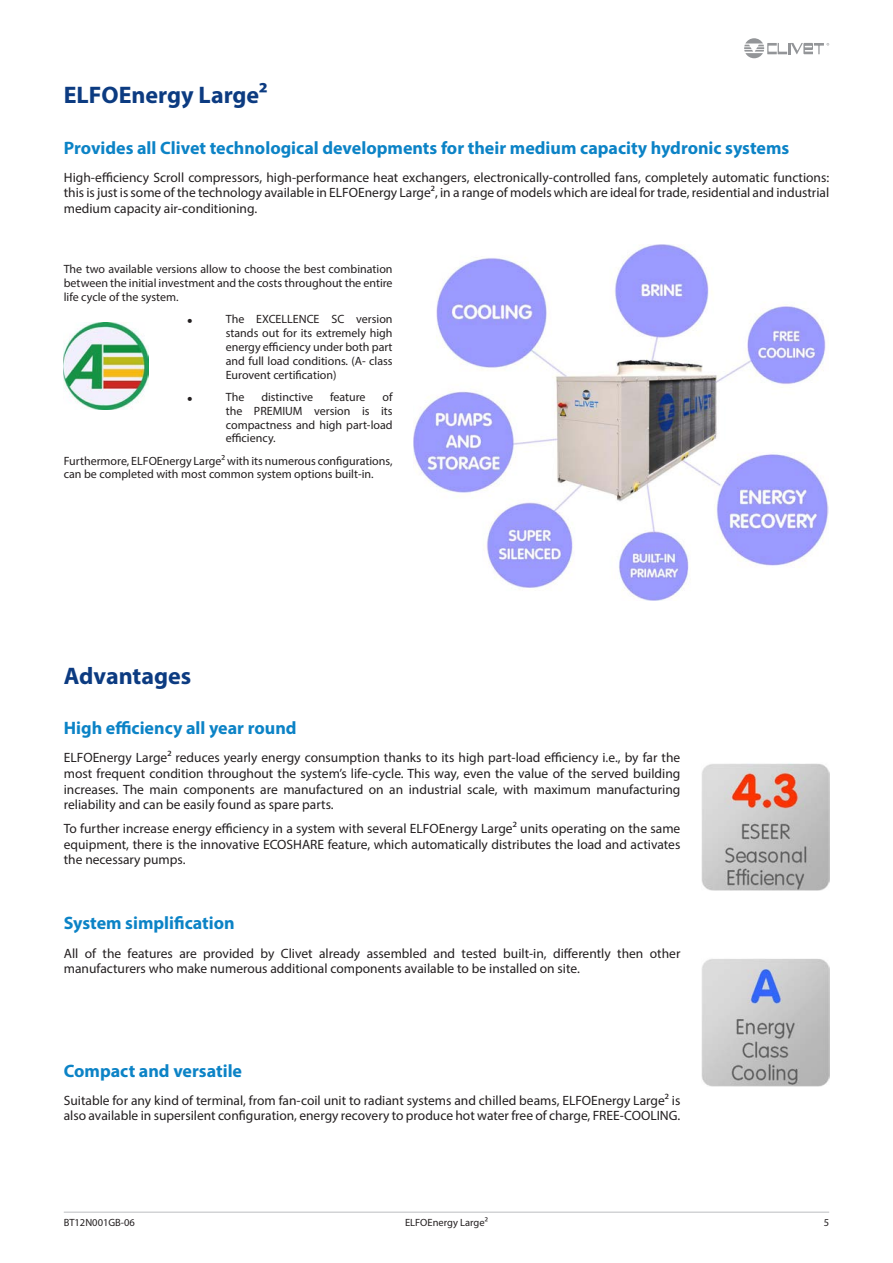
<style>
.page{position:relative;width:893px;height:1263px;background:#fff}
.page>*{position:absolute;margin:0;border:0;box-sizing:border-box;transform-origin:0 0}
.t1{font:700 24px "Myriad Pro";color:#0c3b81}
.t2{font:700 18px "Myriad Pro";color:#0c83c6}
.t3{font:13.5px/15.5px "Myriad Pro";color:#231f20;text-align:justify}
.t4{font:12px/13.8px "Myriad Pro";color:#231f20;text-align:justify}
.t5{font:10.5px "Myriad Pro";color:#231f20}
.s1{font-size:19.5px}
</style>
<div class="page">
<svg style="left:744px;top:38px;width:85px;height:20px"></svg>
<hr style="left:64px;top:1212px;width:765px;height:1px;background:#bcbdc0">
<img style="left:414px;top:245px;width:414px;height:355px">
<img style="left:64px;top:322px;width:85px;height:87px">
<img style="left:702px;top:763px;width:127px;height:127px">
<img style="left:702px;top:959px;width:127px;height:128px">
<h1 class="t1" style="left:64px;top:79px;width:205px">ELFOEnergy Large²</h1>
<h2 class="t2" style="left:64px;top:136px;width:727px">Provides all Clivet technological developments for their medium capacity hydronic systems</h2>
<p class="t3" style="left:64px;top:169px;width:767px">High-efficiency Scroll compressors, high-performance heat exchangers, electronically-controlled fans, completely automatic functions: this is just is some of the technology available in ELFOEnergy Large², in a range of models which are ideal for trade, residential and industrial medium capacity air-conditioning.</p>
<p class="t4" style="left:64px;top:262px;width:330px">The two available versions allow to choose the best combination between the initial investment and the costs throughout the entire life cycle of the system.</p>
<p class="t4" style="left:226px;top:312px;width:168px;text-indent:-39px"><span class="s1">•</span> The EXCELLENCE SC version stands out for its extremely high energy efficiency under both part and full load conditions. (A- class Eurovent certification)</p>
<p class="t4" style="left:187px;top:390px;width:59px"><span class="s1">•</span> The</p>
<p class="t4" style="left:261px;top:390px;width:53px">distinctive</p>
<p class="t4" style="left:330px;top:390px;width:37px">feature</p>
<p class="t4" style="left:226px;top:390px;width:168px;text-indent:157px">of the PREMIUM version is its compactness and high part-load efficiency.</p>
<p class="t4" style="left:64px;top:454px;width:330px">Furthermore, ELFOEnergy Large² with its numerous configurations, can be completed with most common system options built-in.</p>
<h1 class="t1" style="left:64px;top:660px;width:129px">Advantages</h1>
<h2 class="t2" style="left:64px;top:716px;width:234px">High efficiency all year round</h2>
<p class="t3" style="left:64px;top:750px;width:618px">ELFOEnergy Large² reduces yearly energy consumption thanks to its high part-load efficiency i.e., by far the most frequent condition throughout the system’s life-cycle. This way, even the value of the served building increases. The main components are manufactured on an industrial scale, with maximum manufacturing reliability and can be easily found as spare parts.</p>
<p class="t3" style="left:64px;top:821px;width:618px">To further increase energy efficiency in a system with several ELFOEnergy Large² units operating on the same equipment, there is the innovative ECOSHARE feature, which automatically distributes the load and activates the necessary pumps.</p>
<h2 class="t2" style="left:64px;top:911px;width:172px">System simplification</h2>
<p class="t3" style="left:64px;top:945px;width:618px">All of the features are provided by Clivet already assembled and tested built-in, differently then other manufacturers who make numerous additional components available to be installed on site.</p>
<h2 class="t2" style="left:64px;top:1059px;width:180px">Compact and versatile</h2>
<p class="t3" style="left:64px;top:1092px;width:618px">Suitable for any kind of terminal, from fan-coil unit to radiant systems and chilled beams, ELFOEnergy Large² is also available in supersilent configuration, energy recovery to produce hot water free of charge, FREE-COOLING.</p>
<p class="t5" style="left:64px;top:1216px;width:73px">BT12N001GB-06</p>
<p class="t5" style="left:405px;top:1216px;width:84px">ELFOEnergy Large²</p>
<p class="t5" style="left:824px;top:1216px;width:7px">5</p>
</div>
